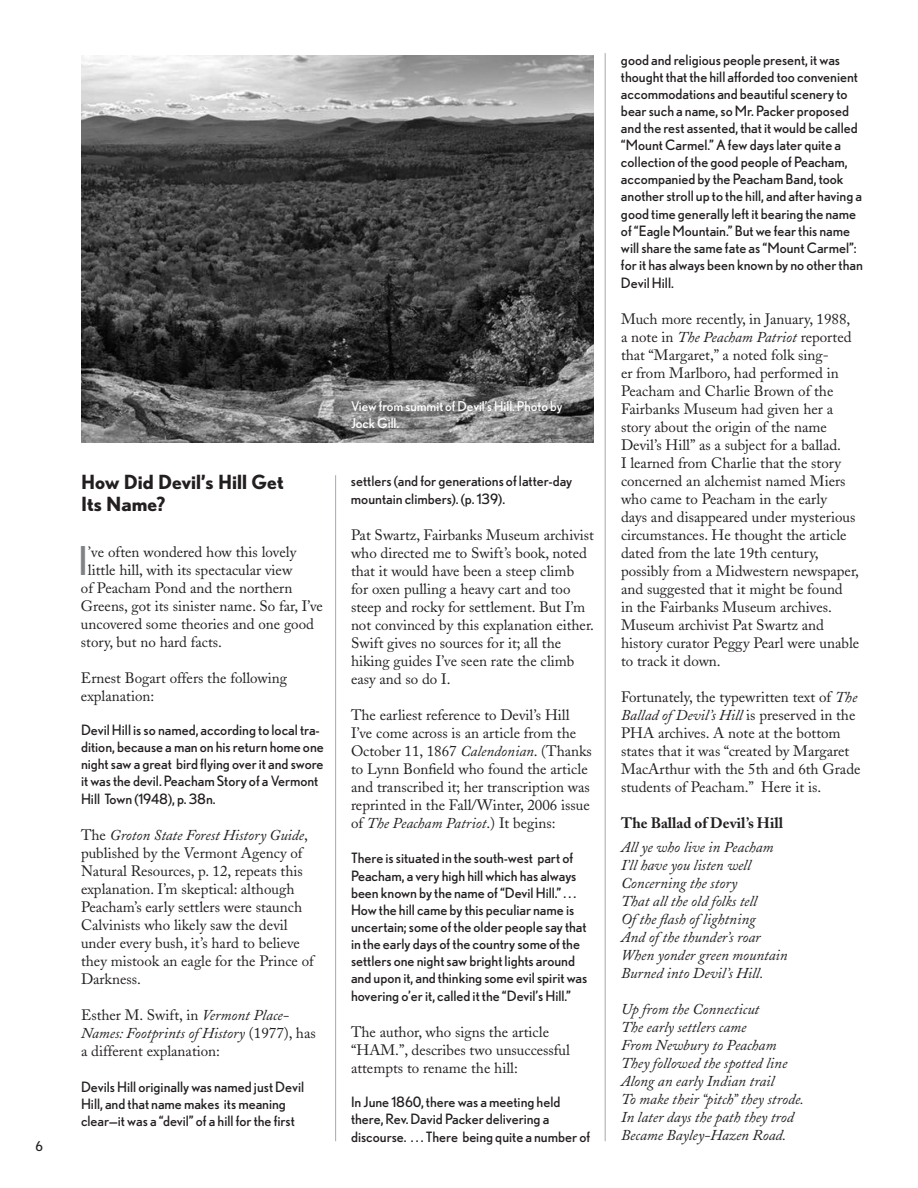
<style>
.page{position:relative;width:918px;height:1188px;background:#fff}
.page>*{position:absolute;margin:0;border:0;box-sizing:border-box;transform-origin:0 0}
.t1{font:39.6px "Nobel";color:#808285}
.t2{font:700 19.5px "Nobel";color:#231f20}
.t3{font:15px/18px "Adobe Caslon";color:#231f20}
.t4{font:italic 15px "Adobe Caslon";color:#231f20}
.t5{font:700 15px "Adobe Caslon";color:#231f20}
.t6{font:14.25px/17.1px "Nobel";color:#231f20}
.t7{font:13.5px "Nobel";color:#fff}
.t8{font:13.5px "Nobel";color:#231f20}
.s1{font-family:"Minion Pro"}
.s2{font-style:italic}
</style>
<div class="page">
<img style="left:81px;top:55px;width:513px;height:387px">
<hr style="left:335px;top:475px;width:1px;height:666px;background:#a8a9ad">
<hr style="left:605px;top:53px;width:1px;height:1088px;background:#a8a9ad">
<p class="t8" style="left:36px;top:1139px;width:9px">6</p>
<p class="t2" style="left:81px;top:470px;width:204px">How Did Devil’s Hill Get</p>
<p class="t2" style="left:81px;top:493px;width:86px">Its Name?</p>
<p class="t1" style="left:78px;top:538px;width:11px">I</p>
<p class="t3" style="left:88px;top:543px;width:210px"><span class="s1">’</span>ve often wondered how this lovely</p>
<p class="t3" style="left:81px;top:561px;width:244px;text-indent:7px">little hill, with its spectacular view<br>of Peacham Pond and the northern Greens, got its sinister name. So far, I’ve uncovered some theories and one good story, but no hard facts.</p>
<p class="t3" style="left:81px;top:669px;width:208px">Ernest Bogart offers the following</p>
<p class="t3" style="left:81px;top:687px;width:75px">explanation:</p>
<p class="t6" style="left:81px;top:721px;width:244px">Devil Hill is so named, according to local tra&shy;dition, because a man on his return home one night saw a great bird flying over it and swore it was the devil. Peacham Story of a Vermont Hill Town (1948), p. 38n.</p>
<p class="t3" style="left:81px;top:827px;width:234px">The <span class="s2">Groton State Forest History Guide</span>, published by the Vermont Agency of Natural Resources, p. 12, repeats this explanation. I’m skeptical: although Peacham’s early settlers were staunch Calvinists who likely saw the devil under every bush, it’s hard to believe they mistook an eagle for the Prince of Darkness.</p>
<p class="t3" style="left:81px;top:1007px;width:236px">Esther M. Swift, in <span class="s2">Vermont Place-<br>Names: Footprints of History</span> (1977), has a different explanation:</p>
<p class="t6" style="left:81px;top:1078px;width:225px">Devils Hill originally was named just Devil<br>Hill, and that name makes its meaning clear—it was a “devil” of a hill for the first</p>
<p class="t7" style="left:351px;top:399px;width:213px">View from summit of Devil’s Hill. Photo by</p>
<p class="t7" style="left:351px;top:415px;width:50px">Jock Gill.</p>
<p class="t6" style="left:351px;top:472px;width:223px;line-height:18px">settlers (and for generations of latter-day mountain climbers). (p. 139).</p>
<p class="t3" style="left:351px;top:526px;width:245px">Pat Swartz, Fairbanks Museum archivist who directed me to Swift’s book, noted that it would have been a steep climb for oxen pulling a heavy cart and too steep and rocky for settlement. But I’m not convinced by this explanation either.<br>Swift gives no sources for it; all the hiking guides I’ve seen rate the climb easy and so do I.</p>
<p class="t3" style="left:351px;top:706px;width:242px">The earliest reference to Devil’s Hill I’ve come across is an article from the October 11, 1867 <span class="s2">Calendonian</span>. (Thanks to Lynn Bonfield who found the article and transcribed it; her transcription was reprinted in the Fall/Winter, 2006 issue of <span class="s2">The Peacham Patriot</span>.) It begins:</p>
<p class="t6" style="left:351px;top:850px;width:227px">There is situated in the south-west part of Peacham, a very high hill which has always been known by the name of “Devil Hill.” . . .<br>How the hill came by this peculiar name is</p>
<p class="t6" style="left:351px;top:918px;width:238px">uncertain; some of the older people say that in the early days of the country some of the settlers one night saw bright lights around and upon it, and thinking some evil spirit was hovering o’er it, called it the “Devil’s Hill.”</p>
<p class="t3" style="left:351px;top:1023px;width:221px">The author, who signs the article “HAM.”, describes two unsuccessful attempts to rename the hill:</p>
<p class="t6" style="left:351px;top:1093px;width:241px">In June 1860, there was a meeting held there, Rev. David Packer delivering a discourse. . . . There being quite a number of</p>
<p class="t6" style="left:621px;top:51px;width:221px">good and religious people present, it was</p>
<p class="t6" style="left:621px;top:68px;width:243px">thought that the hill afforded too convenient accommodations and beautiful scenery to bear such a name, so Mr. Packer proposed and the rest assented, that it would be called “Mount Carmel.” A few days later quite a collection of the good people of Peacham, accompanied by the Peacham Band, took another stroll up to the hill, and after having a good time generally left it bearing the name of “Eagle Mountain.” But we fear this name will share the same fate as “Mount Carmel”: for it has always been known by no other than Devil Hill.</p>
<p class="t3" style="left:621px;top:310px;width:232px">Much more recently, in January, 1988, a note in <span class="s2">The Peacham Patriot</span> reported that “Margaret,” a noted folk sing-<br>er from Marlboro, had performed in Peacham and Charlie Brown of the Fairbanks Museum had given her a</p>
<p class="t3" style="left:621px;top:418px;width:207px">story about the origin of the name</p>
<p class="t3" style="left:621px;top:436px;width:222px">Devil’s Hill” as a subject for a ballad.</p>
<p class="t3" style="left:621px;top:454px;width:240px">I learned from Charlie that the story concerned an alchemist named Miers who came to Peacham in the early<br>days and disappeared under mysterious circumstances. He thought the article dated from the late 19th century, possibly from a Midwestern newspaper, and suggested that it might be found</p>
<p class="t3" style="left:621px;top:598px;width:212px">in the Fairbanks Museum archives.</p>
<p class="t3" style="left:621px;top:616px;width:205px">Museum archivist Pat Swartz and</p>
<p class="t3" style="left:621px;top:634px;width:240px">history curator Peggy Pearl were unable</p>
<p class="t3" style="left:621px;top:652px;width:101px">to track it down.</p>
<p class="t3" style="left:621px;top:688px;width:241px">Fortunately, the typewritten text of <span class="s2">The Ballad of Devil’s Hill</span> is preserved in the PHA archives. A note at the bottom states that it was “created by Margaret MacArthur with the 5th and 6th Grade students of Peacham.” Here it is.</p>
<p class="t5" style="left:621px;top:814px;width:164px">The Ballad of Devil’s Hill</p>
<p class="t4" style="left:621px;top:839px;width:154px">All ye who live in Peacham</p>
<p class="t4" style="left:621px;top:857px;width:131px">I’ll have you listen well</p>
<p class="t4" style="left:621px;top:875px;width:118px">Concerning the story</p>
<p class="t4" style="left:621px;top:893px;width:138px">That all the old folks tell</p>
<p class="t4" style="left:621px;top:911px;width:136px">Of the flash of lightning</p>
<p class="t4" style="left:621px;top:929px;width:141px">And of the thunder’s roar</p>
<p class="t4" style="left:621px;top:947px;width:168px">When yonder green mountain</p>
<p class="t4" style="left:621px;top:965px;width:144px">Burned into Devil’s Hill.</p>
<p class="t4" style="left:621px;top:1001px;width:140px">Up from the Connecticut</p>
<p class="t4" style="left:621px;top:1019px;width:127px">The early settlers came</p>
<p class="t4" style="left:621px;top:1037px;width:157px">From Newbury to Peacham</p>
<p class="t4" style="left:621px;top:1055px;width:168px">They followed the spotted line</p>
<p class="t4" style="left:621px;top:1073px;width:155px">Along an early Indian trail</p>
<p class="t4" style="left:621px;top:1091px;width:184px">To make their “pitch” they strode.</p>
<p class="t4" style="left:621px;top:1109px;width:174px">In later days the path they trod</p>
<p class="t4" style="left:621px;top:1127px;width:167px">Became Bayley-Hazen Road.</p>
</div>
